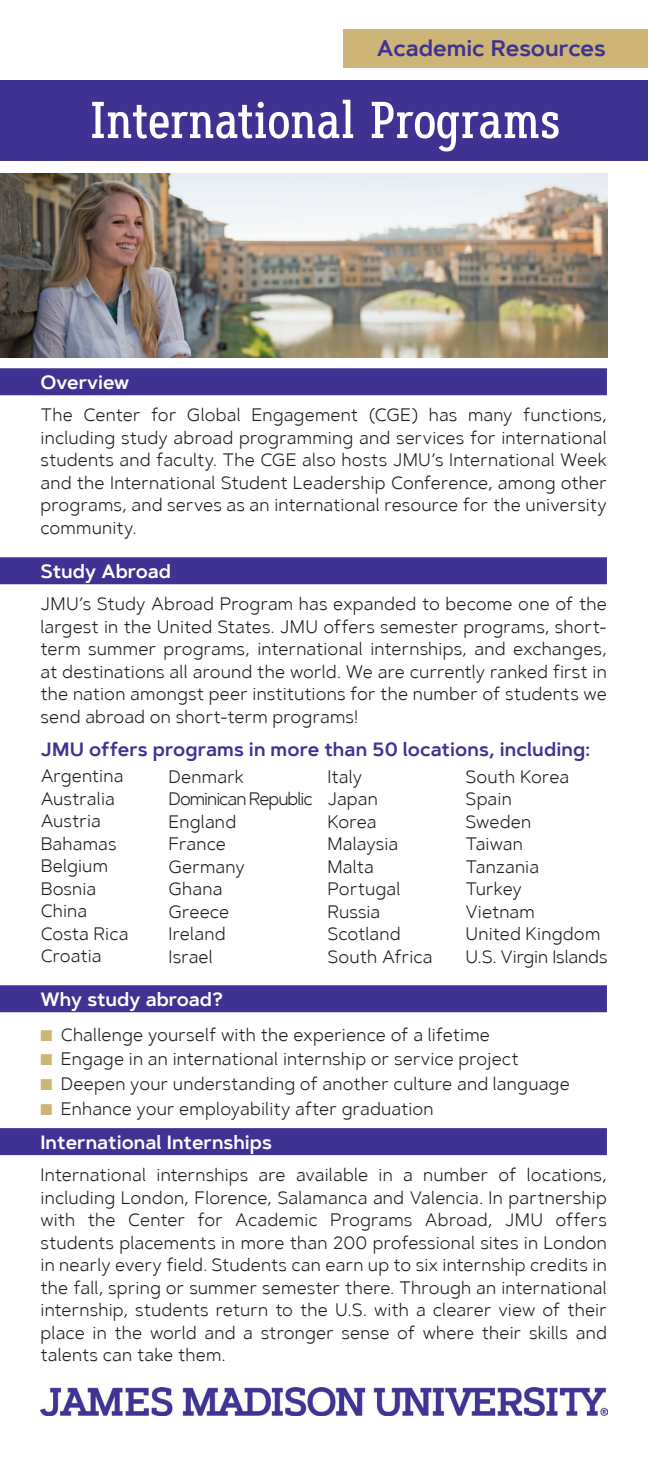
<style>
.page{position:relative;width:648px;height:1458px;background:#fff}
.page>*{position:absolute;margin:0;border:0;box-sizing:border-box;transform-origin:0 0}
.t1{font:500 51.75px "Artegra Slab Condensed";color:#fff}
.t2{font:600 22.5px "Artegra Sans";color:#3f3293}
.t3{font:600 19.12px "Artegra Sans";color:#fff}
.t4{font:600 19.12px "Artegra Sans";letter-spacing:.005em;color:#3f3293}
.t5{font:300 18px/22.5px "Artegra Sans";letter-spacing:.005em;color:#231f20}
.s1{color:#ccb576}
</style>
<div class="page">
<div style="left:344px;top:29px;width:304px;height:39px;background:#ccb576"></div>
<img style="left:40px;top:1387px;width:568px;height:29px">
<div style="left:0;top:368px;width:607px;height:27px;background:#3f3293"></div>
<div style="left:0;top:557px;width:607px;height:27px;background:#3f3293"></div>
<div style="left:0;top:985px;width:607px;height:27px;background:#3f3293"></div>
<div style="left:0;top:1128px;width:607px;height:27px;background:#3f3293"></div>
<div style="left:0;top:80px;width:648px;height:81px;background:#3f3293"></div>
<img style="left:0;top:174px;width:608px;height:184px">
<p class="t2" style="left:377px;top:31px;width:230px">Academic Resources</p>
<h1 class="t1" style="left:90px;top:84px;width:472px">International Programs</h1>
<p class="t3" style="left:40px;top:368px;width:90px">Overview</p>
<p class="t5" style="left:40px;top:404px;width:568px;text-align:justify">The Center for Global Engagement (CGE) has many functions, including study abroad programming and services for international students and faculty. The CGE also hosts JMU’s International Week and the International Student Leadership Conference, among other programs, and serves as an international resource for the university community.</p>
<p class="t3" style="left:40px;top:557px;width:132px">Study Abroad</p>
<p class="t5" style="left:40px;top:593px;width:568px;text-align:justify">JMU’s Study Abroad Program has expanded to become one of the largest in the United States. JMU offers semester programs, short&shy;term summer programs, international internships, and exchanges, at destinations all around the world. We are currently ranked first in the nation amongst peer institutions for the number of students we send abroad on short-term programs!</p>
<p class="t4" style="left:40px;top:735px;width:551px">JMU offers programs in more than 50 locations, including:</p>
<p class="t5" style="left:40px;top:764px;width:90px">Argentina<br>Australia<br>Austria<br>Bahamas<br>Belgium<br>Bosnia<br>China<br>Costa Rica<br>Croatia</p>
<p class="t5" style="left:168px;top:765px;width:146px">Denmark<br>Dominican Republic<br>England<br>France<br>Germany<br>Ghana<br>Greece<br>Ireland<br>Israel</p>
<p class="t5" style="left:327px;top:765px;width:107px">Italy<br>Japan<br>Korea<br>Malaysia<br>Malta<br>Portugal<br>Russia<br>Scotland<br>South Africa</p>
<p class="t5" style="left:465px;top:765px;width:144px">South Korea<br>Spain<br>Sweden<br>Taiwan<br>Tanzania<br>Turkey<br>Vietnam<br>United Kingdom<br>U.S. Virgin Islands</p>
<p class="t3" style="left:40px;top:985px;width:184px">Why study abroad?</p>
<p class="t5" style="left:40px;top:1023px;width:451px"><span class="s1">■</span> Challenge yourself with the experience of a lifetime</p>
<p class="t5" style="left:40px;top:1048px;width:480px"><span class="s1">■</span> Engage in an international internship or service project</p>
<p class="t5" style="left:40px;top:1072px;width:531px"><span class="s1">■</span> Deepen your understanding of another culture and language</p>
<p class="t5" style="left:40px;top:1097px;width:395px"><span class="s1">■</span> Enhance your employability after graduation</p>
<p class="t3" style="left:40px;top:1128px;width:233px">International Internships</p>
<p class="t5" style="left:40px;top:1163px;width:568px;text-align:justify">International internships are available in a number of locations, including London, Florence, Salamanca and Valencia. In partnership with the Center for Academic Programs Abroad, JMU offers students placements in more than 200 professional sites in London in nearly every field. Students can earn up to six internship credits in the fall, spring or summer semester there. Through an international internship, students return to the U.S. with a clearer view of their place in the world and a stronger sense of where their skills and talents can take them.</p>
</div>
